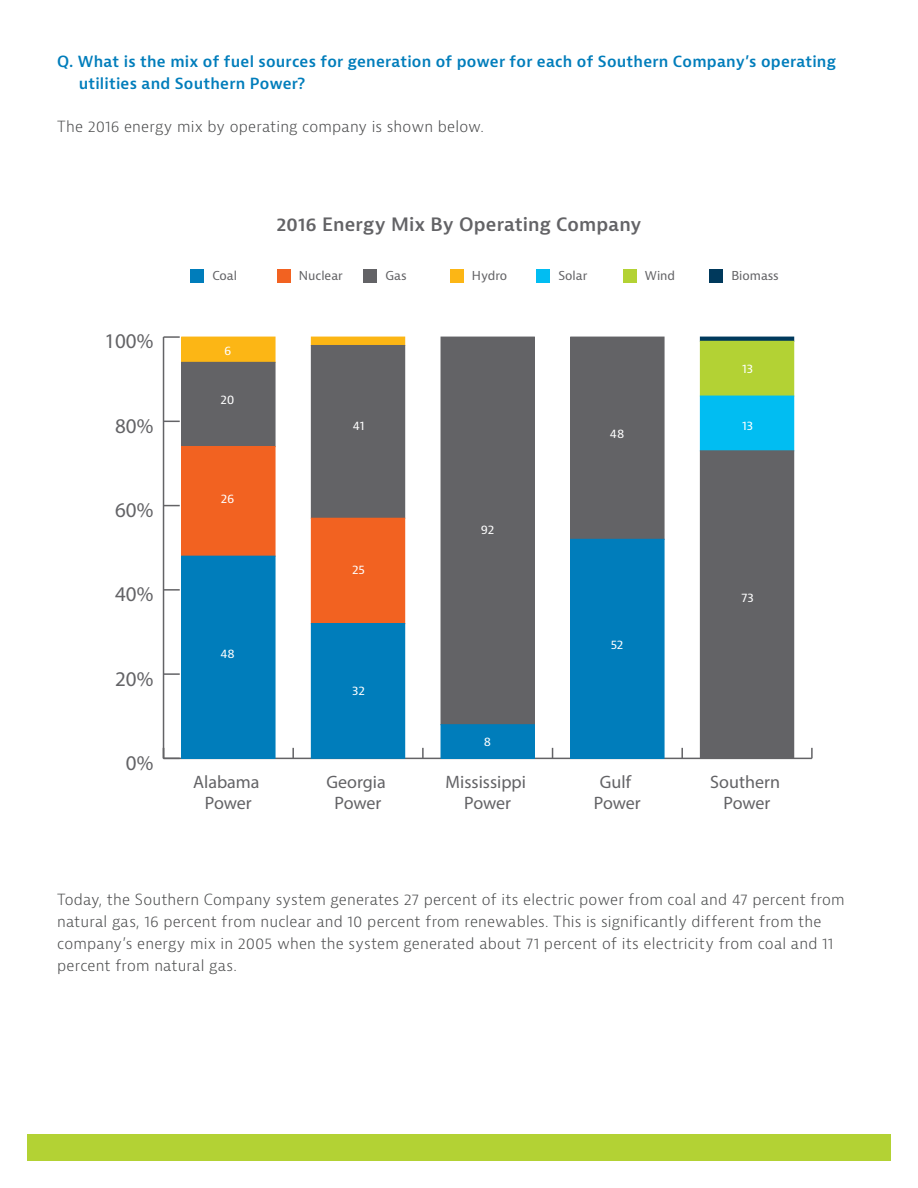
<style>
.page{position:relative;width:918px;height:1188px;background:#fff}
.page>*{position:absolute;margin:0;border:0;box-sizing:border-box;transform-origin:0 0}
.t1{font:21px "Myriad Pro";color:#636366}
.t2{font:18px/21.6px "Myriad Pro";color:#636366;text-align:center}
.t3{font:600 18px "Bernina Sans";color:#636366}
.t4{font:300 15px/21.8px "Bernina Sans";letter-spacing:.01em;color:#4b4c4d}
.t5{font:600 15px/21.8px "Bernina Sans";letter-spacing:.015em;color:#007dbb}
.t6{font:12px "Bernina Sans";color:#636366}
.t7{font:12px "Bernina Sans";letter-spacing:-.005em;color:#fff}
</style>
<div class="page">
<div style="left:27px;top:1134px;width:864px;height:27px;background:#b3d234"></div>
<hr style="left:164px;top:758px;width:648px;height:1px;background:#636366">
<svg style="left:292px;top:748px;width:2px;height:10px"></svg>
<svg style="left:422px;top:748px;width:2px;height:10px"></svg>
<svg style="left:681px;top:748px;width:2px;height:10px"></svg>
<svg style="left:811px;top:748px;width:2px;height:10px"></svg>
<hr style="left:163px;top:337px;width:1px;height:421px;background:#636366">
<svg style="left:163px;top:748px;width:17px;height:11px"></svg>
<svg style="left:164px;top:673px;width:16px;height:2px"></svg>
<svg style="left:164px;top:589px;width:16px;height:2px"></svg>
<svg style="left:164px;top:505px;width:16px;height:1px"></svg>
<svg style="left:164px;top:421px;width:16px;height:1px"></svg>
<svg style="left:164px;top:336px;width:16px;height:2px"></svg>
<div style="left:182px;top:337px;width:93px;height:25px;background:#fcb615"></div>
<div style="left:181px;top:337px;width:94px;height:26px;border:1px solid #fcb615"></div>
<div style="left:311px;top:337px;width:94px;height:8px;background:#fcb615"></div>
<hr style="left:700px;top:337px;width:94px;height:4px;background:#00395c">
<div style="left:700px;top:337px;width:94px;height:5px;border:1px solid #00395c"></div>
<div style="left:182px;top:362px;width:93px;height:85px;background:#636366"></div>
<div style="left:181px;top:362px;width:94px;height:85px;border:1px solid #636366"></div>
<div style="left:311px;top:345px;width:94px;height:173px;background:#636366"></div>
<div style="left:700px;top:341px;width:94px;height:55px;background:#b3d234"></div>
<div style="left:700px;top:341px;width:94px;height:55px;border:1px solid #b3d234"></div>
<div style="left:182px;top:447px;width:93px;height:109px;background:#f26221"></div>
<div style="left:181px;top:446px;width:94px;height:111px;border:1px solid #f26221"></div>
<div style="left:311px;top:518px;width:94px;height:106px;background:#f26221"></div>
<div style="left:441px;top:337px;width:93px;height:388px;background:#636366"></div>
<div style="left:441px;top:337px;width:94px;height:388px;border:1px solid #636366"></div>
<div style="left:571px;top:337px;width:93px;height:202px;background:#636366"></div>
<div style="left:570px;top:337px;width:94px;height:203px;border:1px solid #636366"></div>
<div style="left:700px;top:396px;width:94px;height:55px;background:#01bdf2"></div>
<div style="left:182px;top:556px;width:93px;height:202px;background:#007dbb"></div>
<div style="left:181px;top:556px;width:94px;height:203px;border:1px solid #007dbb"></div>
<div style="left:311px;top:624px;width:94px;height:134px;background:#007dbb"></div>
<div style="left:311px;top:623px;width:94px;height:136px;border:1px solid #007dbb"></div>
<div style="left:441px;top:725px;width:93px;height:33px;background:#007dbb"></div>
<div style="left:441px;top:724px;width:94px;height:35px;border:1px solid #007dbb"></div>
<div style="left:571px;top:539px;width:93px;height:219px;background:#007dbb"></div>
<div style="left:570px;top:539px;width:94px;height:220px;border:1px solid #007dbb"></div>
<div style="left:700px;top:451px;width:94px;height:307px;background:#636366"></div>
<div style="left:190px;top:269px;width:14px;height:14px;background:#007dbb"></div>
<div style="left:277px;top:269px;width:13px;height:14px;background:#f26221"></div>
<div style="left:363px;top:269px;width:14px;height:14px;background:#636366"></div>
<div style="left:450px;top:269px;width:13px;height:14px;background:#fcb615"></div>
<div style="left:536px;top:269px;width:14px;height:14px;background:#01bdf2"></div>
<div style="left:623px;top:269px;width:13px;height:14px;background:#b3d234"></div>
<div style="left:709px;top:269px;width:14px;height:14px;background:#00395c"></div>
<p class="t5" style="left:79px;top:51px;width:759px;text-indent:-21px">Q. What is the mix of fuel sources for generation of power for each of Southern Company’s operating utilities and Southern Power?</p>
<p class="t4" style="left:57px;top:116px;width:428px">The 2016 energy mix by operating company is shown below.</p>
<p class="t3" style="left:277px;top:213px;width:366px">2016 Energy Mix By Operating Company</p>
<p class="t1" style="left:104px;top:328px;width:50px">100%</p>
<p class="t1" style="left:115px;top:413px;width:40px">80%</p>
<p class="t1" style="left:115px;top:497px;width:40px">60%</p>
<p class="t1" style="left:115px;top:581px;width:40px">40%</p>
<p class="t1" style="left:115px;top:666px;width:40px">20%</p>
<p class="t1" style="left:126px;top:750px;width:29px">0%</p>
<p class="t6" style="left:212px;top:267px;width:26px">Coal</p>
<p class="t6" style="left:299px;top:267px;width:46px">Nuclear</p>
<p class="t6" style="left:385px;top:267px;width:23px">Gas</p>
<p class="t6" style="left:472px;top:267px;width:37px">Hydro</p>
<p class="t6" style="left:558px;top:267px;width:30px">Solar</p>
<p class="t6" style="left:645px;top:267px;width:32px">Wind</p>
<p class="t6" style="left:731px;top:267px;width:49px">Biomass</p>
<p class="t7" style="left:224px;top:342px;width:9px">6</p>
<p class="t7" style="left:221px;top:391px;width:16px">20</p>
<p class="t7" style="left:221px;top:491px;width:15px">26</p>
<p class="t7" style="left:220px;top:645px;width:16px">48</p>
<p class="t2" style="left:193px;top:771px;width:68px">Alabama<br>Power</p>
<p class="t7" style="left:353px;top:418px;width:13px">41</p>
<p class="t7" style="left:352px;top:562px;width:14px">25</p>
<p class="t7" style="left:352px;top:683px;width:14px">32</p>
<p class="t2" style="left:327px;top:771px;width:61px">Georgia<br>Power</p>
<p class="t7" style="left:481px;top:522px;width:15px">92</p>
<p class="t7" style="left:484px;top:733px;width:9px">8</p>
<p class="t2" style="left:446px;top:771px;width:82px">Mississippi<br>Power</p>
<p class="t7" style="left:610px;top:425px;width:16px">48</p>
<p class="t7" style="left:611px;top:636px;width:14px">52</p>
<p class="t2" style="left:594px;top:771px;width:48px">Gulf<br>Power</p>
<p class="t7" style="left:742px;top:361px;width:13px">13</p>
<p class="t7" style="left:742px;top:418px;width:13px">13</p>
<p class="t7" style="left:741px;top:589px;width:14px">73</p>
<p class="t2" style="left:710px;top:771px;width:71px">Southern<br>Power</p>
<p class="t4" style="left:57px;top:889px;width:789px">Today, the Southern Company system generates 27 percent of its electric power from coal and 47 percent from natural gas, 16 percent from nuclear and 10 percent from renewables. This is significantly different from the company’s energy mix in 2005 when the system generated about 71 percent of its electricity from coal and 11 percent from natural gas.</p>
</div>
